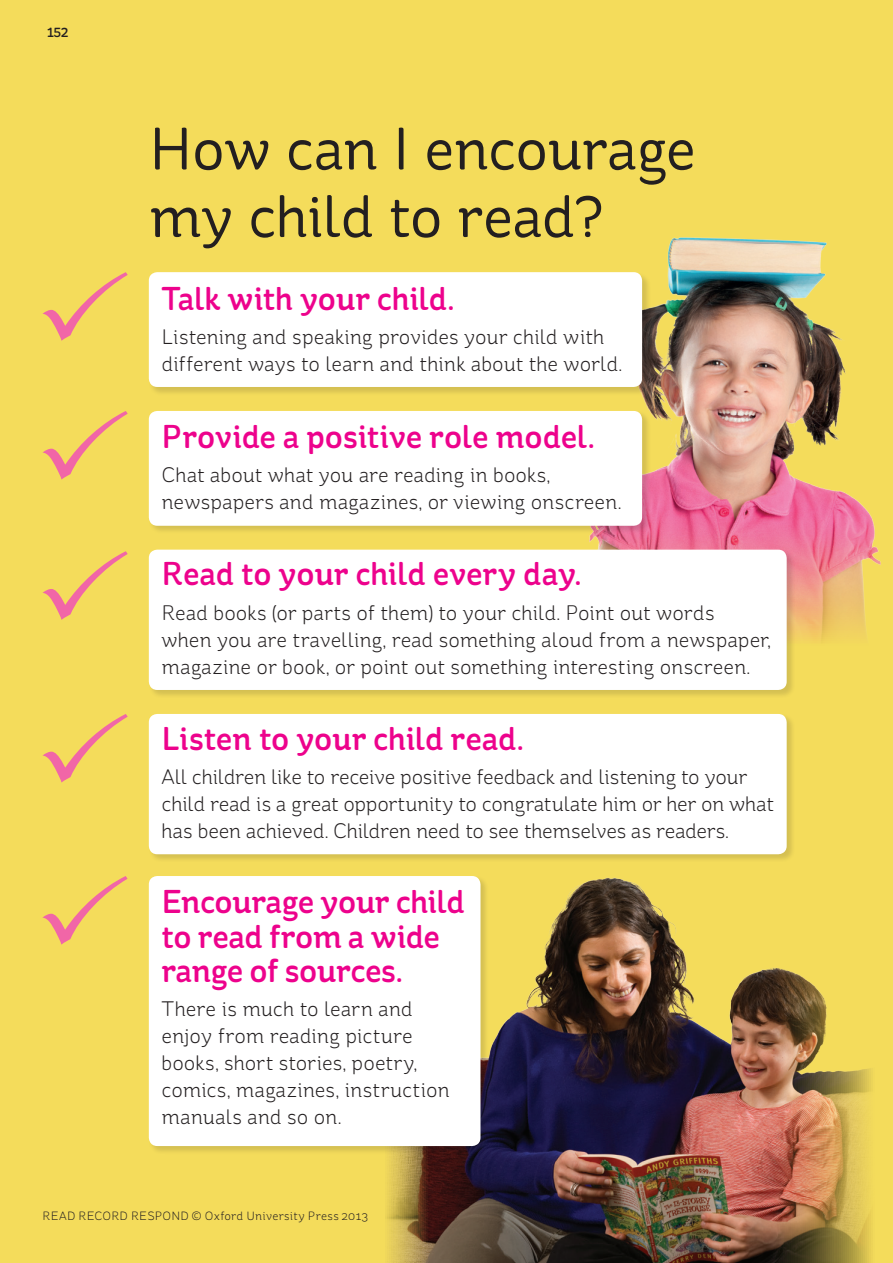
<style>
.page{position:relative;width:893px;height:1263px;background:#f4dc5b}
.page>*{position:absolute;margin:0;border:0;box-sizing:border-box;transform-origin:0 0}
.t1{font:60px/67.5px "St Ryde";color:#231f20}
.t2{font:500 33px/34.5px "St Ryde";letter-spacing:-.01em;color:#ed028c}
.t3{font:300 21px/27px "St Ryde";letter-spacing:-.005em;color:#231f20}
.t4{font:500 13.5px "St Ryde";color:#231f20}
.t5{font:300 12px "St Ryde";letter-spacing:.02em;color:#231f20}
</style>
<div class="page">
<img style="left:589px;top:237px;width:292px;height:404px">
<img style="left:385px;top:877px;width:486px;height:386px">
<div style="left:148px;top:272px;width:503px;height:124px;background:#231f20;opacity:.15"></div>
<div style="left:149px;top:272px;width:493px;height:115px;background:#fff;border-radius:9px"></div>
<div style="left:148px;top:410px;width:503px;height:125px;background:#231f20;opacity:.15"></div>
<div style="left:149px;top:411px;width:493px;height:115px;background:#fff;border-radius:9px"></div>
<div style="left:148px;top:549px;width:647px;height:150px;background:#231f20;opacity:.15"></div>
<div style="left:149px;top:550px;width:638px;height:140px;background:#fff;border-radius:9px"></div>
<div style="left:148px;top:713px;width:647px;height:150px;background:#231f20;opacity:.15"></div>
<div style="left:149px;top:714px;width:638px;height:140px;background:#fff;border-radius:9px"></div>
<div style="left:148px;top:875px;width:341px;height:280px;background:#231f20;opacity:.15"></div>
<div style="left:149px;top:876px;width:331px;height:270px;background:#fff;border-radius:9px"></div>
<svg style="left:43px;top:272px;width:85px;height:69px"></svg>
<svg style="left:43px;top:411px;width:85px;height:68px"></svg>
<svg style="left:43px;top:551px;width:85px;height:69px"></svg>
<svg style="left:43px;top:714px;width:85px;height:68px"></svg>
<svg style="left:42px;top:876px;width:86px;height:68px"></svg>
<p class="t4" style="left:47px;top:24px;width:23px">152</p>
<h1 class="t1" style="left:149px;top:116px;width:548px">H ow can I encourage my child to read?</h1>
<h2 class="t2" style="left:162px;top:282px;width:294px">Talk with your child.</h2>
<p class="t3" style="left:162px;top:323px;width:462px">Listening and speaking provides your child with different ways to learn and think about the world.</p>
<h2 class="t2" style="left:162px;top:420px;width:434px">Provide a positive role model.</h2>
<p class="t3" style="left:162px;top:462px;width:461px">Chat about what you are reading in books, newspapers and magazines, or viewing onscreen.</p>
<h2 class="t2" style="left:162px;top:558px;width:421px">Read to your child every day.</h2>
<p class="t3" style="left:162px;top:599px;width:611px">Read books (or parts of them) to your child. Point out words<br>when you are travelling, read something aloud from a newspaper, magazine or book, or point out something interesting onscreen.</p>
<h2 class="t2" style="left:162px;top:722px;width:363px">Listen to your child read.</h2>
<p class="t3" style="left:162px;top:763px;width:614px">All children like to receive positive feedback and listening to your child read is a great opportunity to congratulate him or her on what has been achieved. Children need to see themselves as readers.</p>
<h2 class="t2" style="left:162px;top:885px;width:305px">Encourage your child to read from a wide range of sources.</h2>
<p class="t3" style="left:162px;top:996px;width:290px">There is much to learn and enjoy from reading picture books, short stories, poetry, comics, magazines, instruction manuals and so on.</p>
<p class="t5" style="left:43px;top:1209px;width:327px">READ RECORD RESPOND © Oxford University Press 2013</p>
</div>
